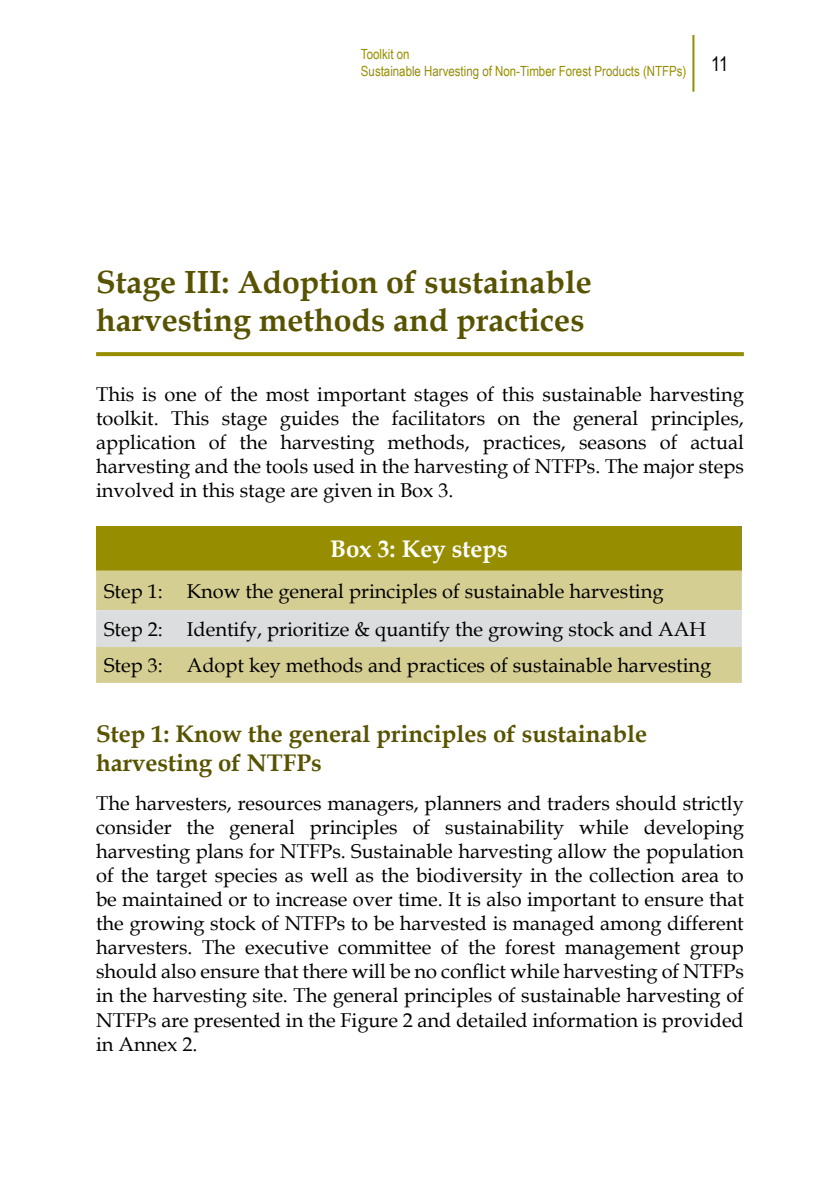
<style>
.page{position:relative;width:840px;height:1191px;background:#fff}
.page>*{position:absolute;margin:0;border:0;box-sizing:border-box;transform-origin:0 0}
.t1{font:700 32px/38.4px "Book Antiqua";color:#585300}
.t2{font:700 24px/28.8px "Book Antiqua";color:#585300}
.t3{font:700 24px "Book Antiqua";color:#fff}
.t4{font:20px/24px "Book Antiqua";color:#000;text-align:justify}
.t5{font:14px/16.8px "Arial Narrow";color:#968d00}
</style>
<div class="page">
<hr style="left:692px;top:35px;width:2px;height:57px;background:#968d00">
<svg style="left:96px;top:352px;width:647px;height:4px;background:#999008"></svg>
<div style="left:96px;top:526px;width:645px;height:44px;background:#968d00"></div>
<svg style="left:96px;top:570px;width:645px;height:113px;background:#d7d2aa"></svg>
<p class="t5" style="left:361px;top:45px;width:368px">Toolkit on<br>Sustainable Harvesting of Non-Timber Forest Products (NTFPs) <sup>11</sup></p>
<h1 class="t1" style="left:96px;top:262px;width:497px">Stage III: Adoption of sustainable harvesting methods and practices</h1>
<p class="t4" style="left:96px;top:382px;width:649px">This is one of the most important stages of this sustainable harvesting toolkit. This stage guides the facilitators on the general principles, application of the harvesting methods, practices, seasons of actual harvesting and the tools used in the harvesting of NTFPs. The major steps involved in this stage are given in Box 3.</p>
<p class="t3" style="left:330px;top:532px;width:179px">Box 3: Key steps</p>
<p class="t4" style="left:104px;top:571px;width:603px;line-height:38.2px">Step 1: Know the general principles of sustainable harvesting<br>Step 2: Identify, prioritize &amp; quantify the growing stock and AAH</p>
<p class="t4" style="left:104px;top:653px;width:608px">Step 3: Adopt key methods and practices of sustainable harvesting</p>
<p class="t2" style="left:96px;top:719px;width:552px">Step 1: Know the general principles of sustainable harvesting of NTFPs</p>
<p class="t4" style="left:96px;top:791px;width:649px">The harvesters, resources managers, planners and traders should strictly consider the general principles of sustainability while developing harvesting plans for NTFPs. Sustainable harvesting allow the population of the target species as well as the biodiversity in the collection area to be maintained or to increase over time. It is also important to ensure that the growing stock of NTFPs to be harvested is managed among different harvesters. The executive committee of the forest management group should also ensure that there will be no conflict while harvesting of NTFPs in the harvesting site. The general principles of sustainable harvesting of NTFPs are presented in the Figure 2 and detailed information is provided in Annex 2.</p>
</div>
